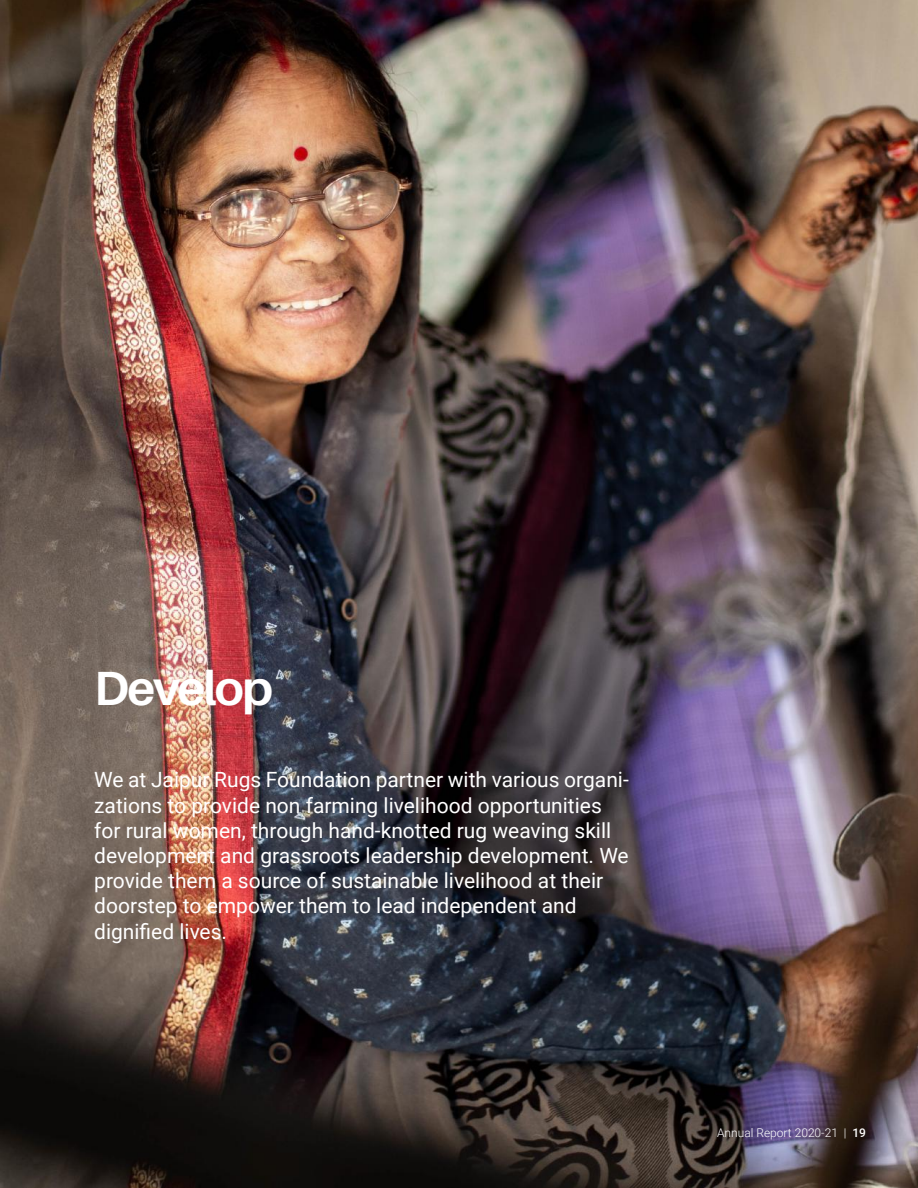
<style>
.page{position:relative;width:918px;height:1188px;background:#fff}
.page>*{position:absolute;margin:0;border:0;box-sizing:border-box;transform-origin:0 0}
.t1{font:700 48px "Aileron";letter-spacing:-.04em;color:#fff}
.t2{font:21px/25.2px "Roboto";color:#fff}
.t3{font:300 12px "Roboto";color:#fff}
.s1{font-weight:500}
</style>
<div class="page">
<img style="left:0;top:0;width:918px;height:1188px">
<h1 class="t1" style="left:94px;top:662px;width:180px">Develop</h1>
<p class="t2" style="left:94px;top:767px;width:536px">We at Jaipur Rugs Foundation partner with various organi&shy;zations to provide non farming livelihood opportunities for rural women, through hand-knotted rug weaving skill development and grassroots leadership development. We provide them a source of sustainable livelihood at their doorstep to empower them to lead independent and dignified lives.</p>
<p class="t3" style="left:717px;top:1125px;width:150px">Annual Report 2020-21 | <span class="s1">19</span></p>
</div>
